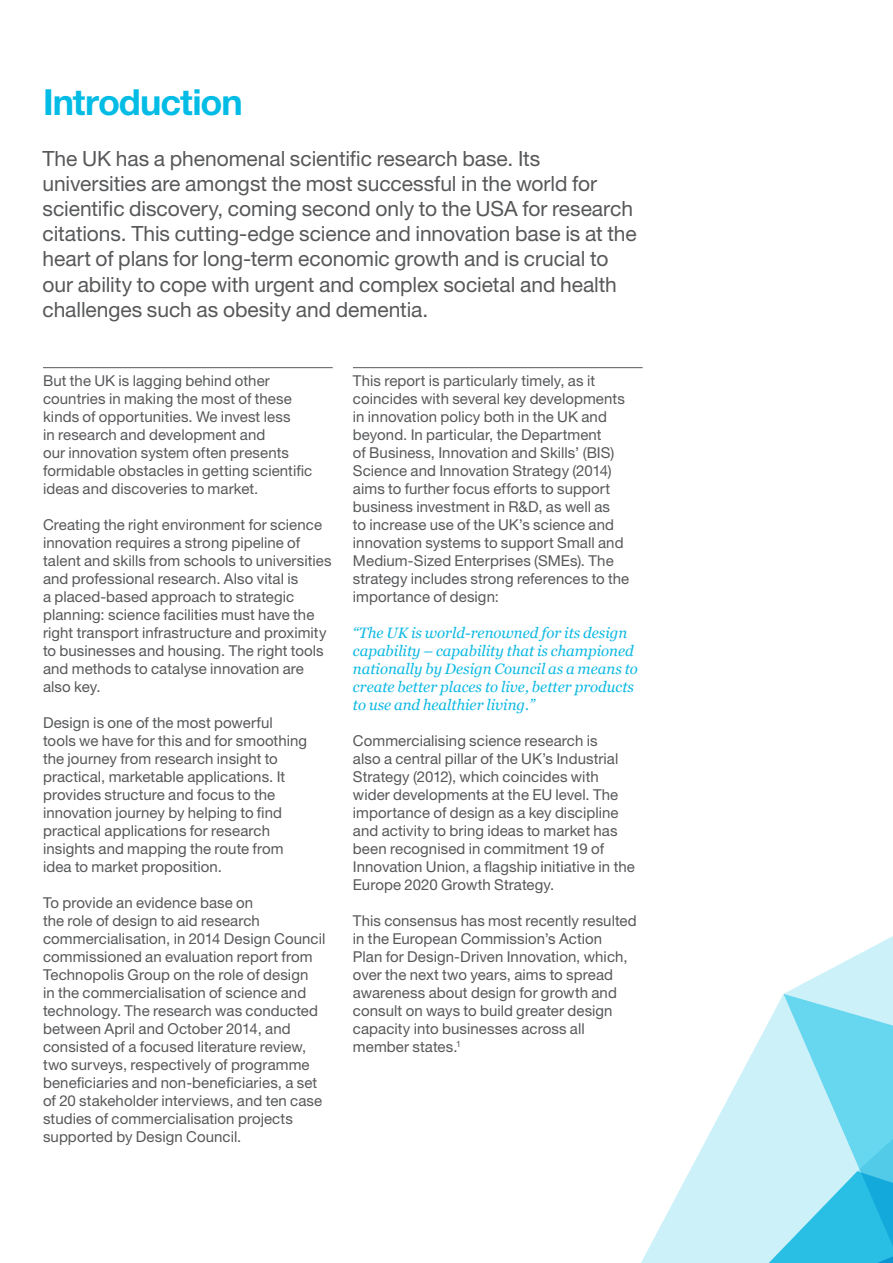
<style>
.page{position:relative;width:893px;height:1263px;background:#fff}
.page>*{position:absolute;margin:0;border:0;box-sizing:border-box;transform-origin:0 0}
.t1{font:700 36px "Helvetica Neue LT Pro";letter-spacing:-.025em;color:#02bce5}
.t2{font:21px/25.2px "Helvetica Neue LT Pro";letter-spacing:-.005em;color:#57585a}
.t3{font:15px/18px "Helvetica Neue LT Pro";letter-spacing:.005em;color:#57585a}
.t4{font:italic 15px/18px "Georgia";color:#0db9e3}
</style>
<div class="page">
<svg style="left:641px;top:936px;width:252px;height:327px"></svg>
<hr style="left:43px;top:367px;width:290px;height:1px;background:#57585a">
<hr style="left:353px;top:367px;width:290px;height:1px;background:#57585a">
<h1 class="t1" style="left:43px;top:79px;width:201px">Introduction</h1>
<p class="t2" style="left:43px;top:145px;width:596px">The UK has a phenomenal scientific research base. Its universities are amongst the most successful in the world for scientific discovery, coming second only to the USA for research citations. This cutting-edge science and innovation base is at the heart of plans for long-term economic growth and is crucial to our ability to cope with urgent and complex societal and health challenges such as obesity and dementia.</p>
<p class="t3" style="left:43px;top:371px;width:271px">But the UK is lagging behind other countries in making the most of these kinds of opportunities. We invest less<br>in research and development and<br>our innovation system often presents formidable obstacles in getting scientific ideas and discoveries to market.</p>
<p class="t3" style="left:43px;top:515px;width:290px">Creating the right environment for science innovation requires a strong pipeline of talent and skills from schools to universities and professional research. Also vital is<br>a placed-based approach to strategic planning: science facilities must have the right transport infrastructure and proximity to businesses and housing. The right tools and methods to catalyse innovation are also key.</p>
<p class="t3" style="left:43px;top:713px;width:266px">Design is one of the most powerful tools we have for this and for smoothing the journey from research insight to practical, marketable applications. It provides structure and focus to the innovation journey by helping to find practical applications for research insights and mapping the route from idea to market proposition.</p>
<p class="t3" style="left:43px;top:893px;width:284px">To provide an evidence base on<br>the role of design to aid research commercialisation, in 2014 Design Council commissioned an evaluation report from Technopolis Group on the role of design<br>in the commercialisation of science and technology. The research was conducted between April and October 2014, and consisted of a focused literature review, two surveys, respectively of programme beneficiaries and non-beneficiaries, a set of 20 stakeholder interviews, and ten case studies of commercialisation projects supported by Design Council.</p>
<p class="t3" style="left:353px;top:371px;width:278px">This report is particularly timely, as it coincides with several key developments in innovation policy both in the UK and beyond. In particular, the Department<br>of Business, Innovation and Skills’ (BIS)<br>Science and Innovation Strategy (2014) aims to further focus efforts to support business investment in R&amp;D, as well as<br>to increase use of the UK’s science and innovation systems to support Small and Medium-Sized Enterprises (SMEs). The strategy includes strong references to the importance of design:</p>
<p class="t4" style="left:353px;top:623px;width:286px">“The UK is world-renowned for its design capability – capability that is championed nationally by Design Council as a means to create better places to live, better products to use and healthier living.”</p>
<p class="t3" style="left:353px;top:731px;width:283px">Commercialising science research is<br>also a central pillar of the UK’s Industrial Strategy (2012), which coincides with wider developments at the EU level. The importance of design as a key discipline and activity to bring ideas to market has been recognised in commitment 19 of Innovation Union, a flagship initiative in the Europe 2020 Growth Strategy.</p>
<p class="t3" style="left:353px;top:911px;width:285px">This consensus has most recently resulted in the European Commission’s Action<br>Plan for Design-Driven Innovation, which, over the next two years, aims to spread awareness about design for growth and consult on ways to build greater design capacity into businesses across all member states.<sup>1</sup></p>
</div>
